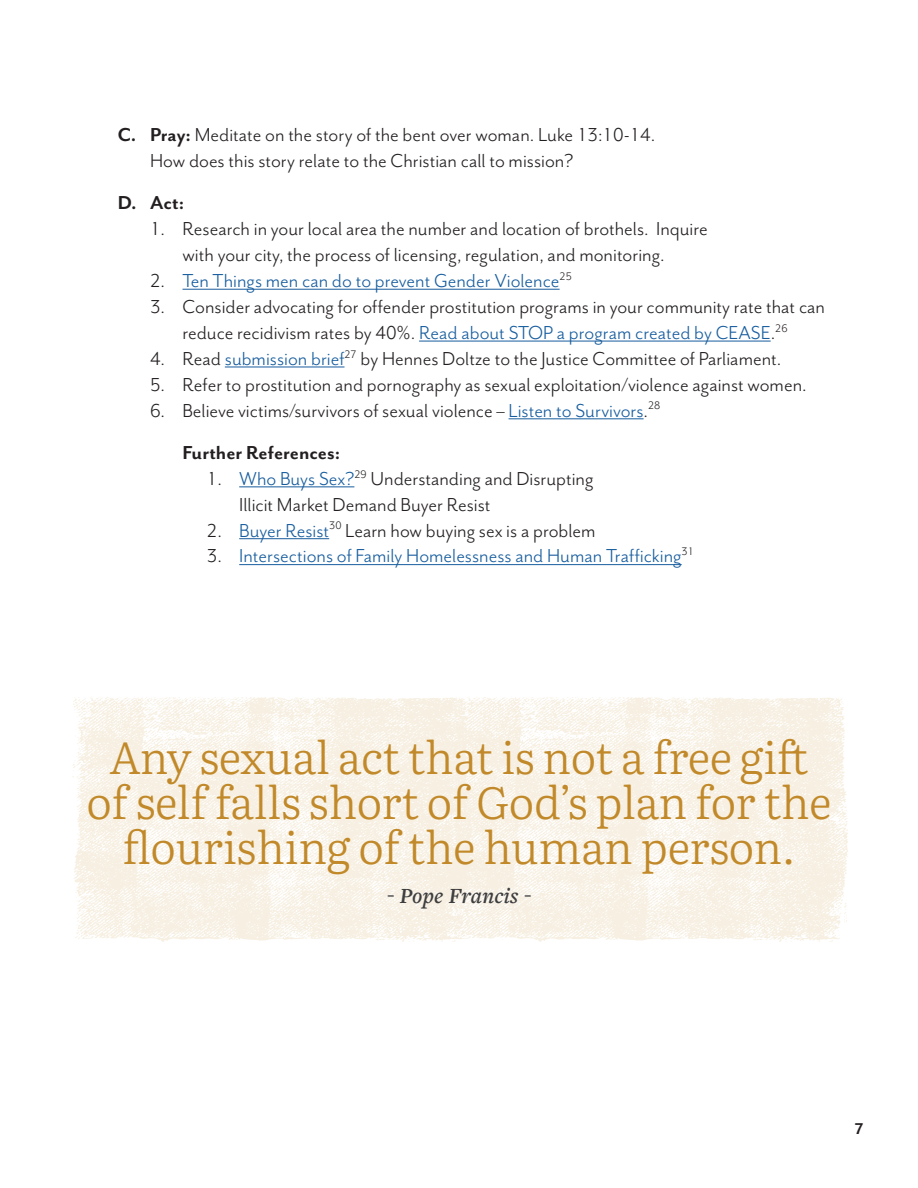
<style>
.page{position:relative;width:918px;height:1188px;background:#fff}
.page>*{position:absolute;margin:0;border:0;box-sizing:border-box;transform-origin:0 0}
.t1{font:300 45px/45px "Literata";letter-spacing:-.01em;color:#c18929;text-align:center}
.t2{font:italic 600 22.5px "Freight Text Pro";letter-spacing:.01em;color:#3e3e3f}
.t3{font:21.6px/26px "Mr Eaves San OT";color:#231f20}
.t4{font:21.6px "Mr Eaves San OT";color:#175d9e}
.t5{font:700 21.6px "Mr Eaves San OT";color:#231f20}
.t6{font:700 18px "Mr Eaves San OT";color:#231f20}
.s1{font-weight:700}
.s2{color:#231f20}
.s3{color:#175d9e}
</style>
<div class="page">
<svg style="left:72px;top:697px;width:375px;height:245px;fill:#f8f2e6"></svg>
<svg style="left:447px;top:697px;width:401px;height:245px;fill:#f8f2e5"></svg>
<hr style="left:183px;top:289px;width:377px;height:1px;background:#175d9e">
<hr style="left:419px;top:341px;width:352px;height:1px;background:#175d9e">
<hr style="left:225px;top:367px;width:119px;height:1px;background:#175d9e">
<hr style="left:509px;top:418px;width:135px;height:1px;background:#175d9e">
<hr style="left:239px;top:487px;width:115px;height:1px;background:#175d9e">
<hr style="left:239px;top:538px;width:90px;height:1px;background:#175d9e">
<hr style="left:239px;top:564px;width:443px;height:1px;background:#175d9e">
<p class="t3" style="left:150px;top:122px;width:507px;text-indent:-32px"><span class="s1">C. Pray:</span> Meditate on the story of the bent over woman. Luke 13:10-14.<br>How does this story relate to the Christian call to mission?</p>
<p class="t5" style="left:118px;top:191px;width:68px">D. Act:</p>
<p class="t3" style="left:150px;top:216px;width:559px;text-align:center">1. Research in your local area the number and location of brothels. Inquire with your city, the process of licensing, regulation, and monitoring.</p>
<p class="t4" style="left:150px;top:269px;width:423px"><span class="s2">2.</span> Ten Things men can do to prevent Gender Violence<sup>25</sup></p>
<p class="t3" style="left:150px;top:294px;width:676px;text-align:center">3. Consider advocating for offender prostitution programs in your community rate that can reduce recidivism rates by 40%. <span class="s3">Read about STOP a program created by CEASE</span>.<sup>26</sup></p>
<p class="t3" style="left:150px;top:346px;width:633px">4. Read <span class="s3">submission brief</span><sup>27</sup> by Hennes Doltze to the Justice Committee of Parliament.</p>
<p class="t3" style="left:150px;top:372px;width:658px">5. Refer to prostitution and pornography as sexual exploitation/violence against women.</p>
<p class="t3" style="left:183px;top:389px;width:479px;line-height:42.2px;text-indent:-32px">6. Believe victims/survivors of sexual violence – <span class="s3">Listen to Survivors</span>.<sup>28<br></sup><span class="s1">Further References:</span></p>
<p class="t3" style="left:239px;top:465px;width:356px;text-indent:-32px">1. <span class="s3">Who Buys Sex?</span><sup>29</sup> Understanding and Disrupting<br>Illicit Market Demand Buyer Resist</p>
<p class="t3" style="left:207px;top:517px;width:390px">2. <span class="s3">Buyer Resist</span><sup>30</sup> Learn how buying sex is a problem</p>
<p class="t4" style="left:207px;top:544px;width:489px"><span class="s2">3.</span> Intersections of Family Homelessness and Human Trafficking<sup>31</sup></p>
<h1 class="t1" style="left:87px;top:732px;width:746px">Any sexual act that is not a free gift of self falls short of God’s plan for the flourishing of the human person.</h1>
<p class="t2" style="left:387px;top:881px;width:146px">- Pope Francis -</p>
<p class="t6" style="left:855px;top:1119px;width:11px">7</p>
</div>
